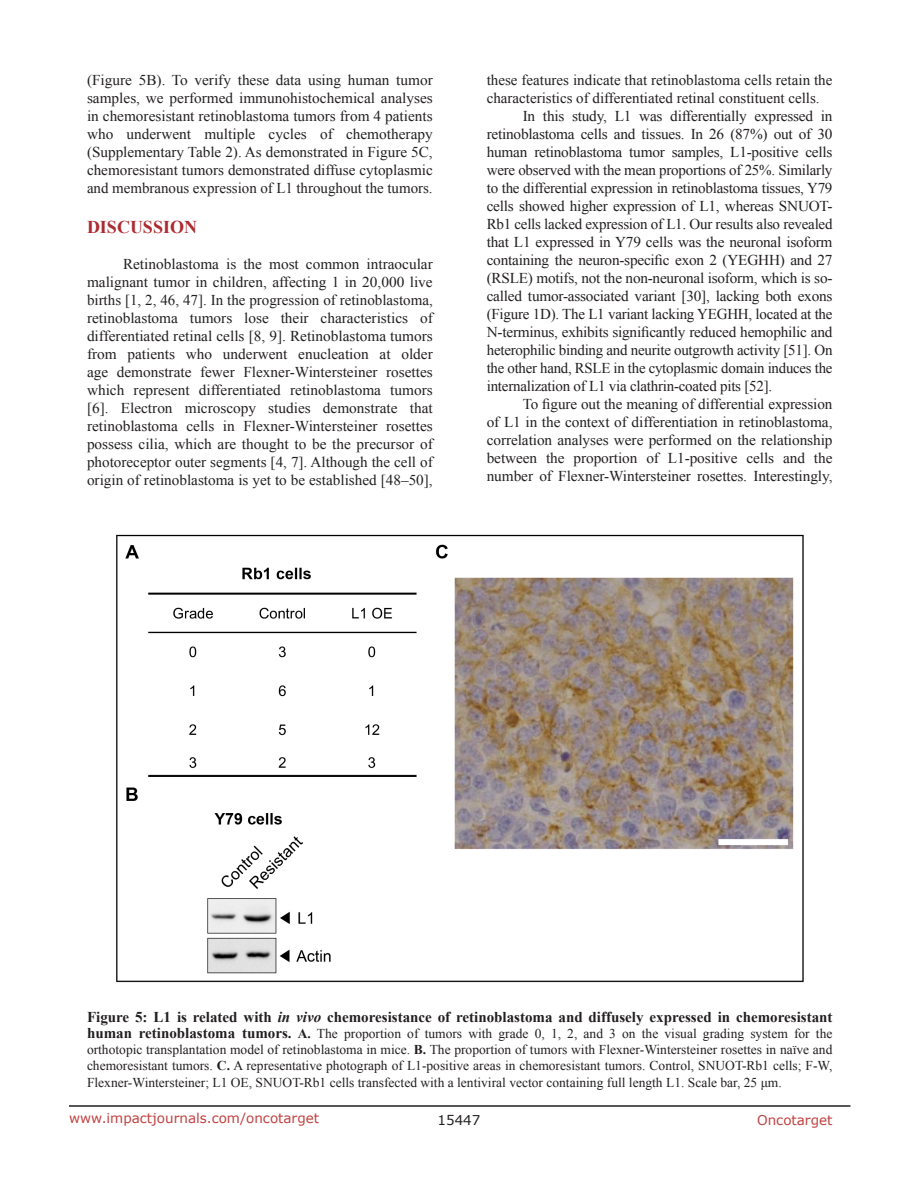
<style>
.page{position:relative;width:918px;height:1188px;background:#fff}
.page>*{position:absolute;margin:0;border:0;box-sizing:border-box;transform-origin:0 0}
.Heading{font:700 18px "Times New Roman";color:#ac2b31}
.BodyText{font:15px/18px "Times New Roman";color:#231f20;text-align:justify}
.figuretext{font:700 15px "Times New Roman";color:#231f20}
.figuretext-2{font:13.5px/16.2px "Times New Roman";color:#231f20;text-align:justify}
.t1{font:13.5px "Verdana";color:#c24141}
.t2{font:13.5px "Verdana";color:#231f20}
.s1{font-style:italic}
.s2{font-weight:700;font-size:15px}
.s3{font-weight:700}
</style>
<div class="page">
<hr style="left:69px;top:1105px;width:781px;height:2px;background:#231f20">
<img style="left:116px;top:534px;width:688px;height:449px">
<p class="BodyText" style="left:87px;top:71px;width:347px">(Figure 5B). To verify these data using human tumor samples, we performed immunohistochemical analyses in chemoresistant retinoblastoma tumors from 4 patients who underwent multiple cycles of chemotherapy (Supplementary Table 2). As demonstrated in Figure 5C, chemoresistant tumors demonstrated diffuse cytoplasmic and membranous expression of L1 throughout the tumors.</p>
<p class="Heading" style="left:87px;top:215px;width:112px">DISCUSSION</p>
<p class="BodyText" style="left:87px;top:255px;width:347px;text-indent:36px">Retinoblastoma is the most common intraocular malignant tumor in children, affecting 1 in 20,000 live births [1, 2, 46, 47]. In the progression of retinoblastoma, retinoblastoma tumors lose their characteristics of differentiated retinal cells [8, 9]. Retinoblastoma tumors from patients who underwent enucleation at older age demonstrate fewer Flexner-Wintersteiner rosettes which represent differentiated retinoblastoma tumors [6]. Electron microscopy studies demonstrate that retinoblastoma cells in Flexner-Wintersteiner rosettes possess cilia, which are thought to be the precursor of photoreceptor outer segments [4, 7]. Although the cell of origin of retinoblastoma is yet to be established [48–50],</p>
<p class="BodyText" style="left:487px;top:71px;width:347px">these features indicate that retinoblastoma cells retain the characteristics of differentiated retinal constituent cells.</p>
<p class="BodyText" style="left:487px;top:107px;width:347px;text-indent:36px">In this study, L1 was differentially expressed in retinoblastoma cells and tissues. In 26 (87%) out of 30 human retinoblastoma tumor samples, L1-positive cells were observed with the mean proportions of 25%. Similarly to the differential expression in retinoblastoma tissues, Y79 cells showed higher expression of L1, whereas SNUOT-Rb1 cells lacked expression of L1. Our results also revealed that L1 expressed in Y79 cells was the neuronal isoform containing the neuron-specific exon 2 (YEGHH) and 27 (RSLE) motifs, not the non-neuronal isoform, which is so&shy;called tumor-associated variant [30], lacking both exons (Figure 1D). The L1 variant lacking YEGHH, located at the N-terminus, exhibits significantly reduced hemophilic and heterophilic binding and neurite outgrowth activity [51]. On the other hand, RSLE in the cytoplasmic domain induces the internalization of L1 via clathrin-coated pits [52].</p>
<p class="BodyText" style="left:487px;top:395px;width:347px;text-indent:36px">To figure out the meaning of differential expression of L1 in the context of differentiation in retinoblastoma, correlation analyses were performed on the relationship between the proportion of L1-positive cells and the number of Flexner-Wintersteiner rosettes. Interestingly,</p>
<p class="figuretext" style="left:87px;top:1006px;width:747px">Figure 5: L1 is related with <span class="s1">in vivo</span> chemoresistance of retinoblastoma and diffusely expressed in chemoresistant</p>
<p class="figuretext-2" style="left:87px;top:1025px;width:747px"><span class="s2">human retinoblastoma tumors.</span> <span class="s3">A.</span> The proportion of tumors with grade 0, 1, 2, and 3 on the visual grading system for the orthotopic transplantation model of retinoblastoma in mice. <span class="s3">B.</span> The proportion of tumors with Flexner-Wintersteiner rosettes in naïve and chemoresistant tumors. <span class="s3">C.</span> A representative photograph of L1-positive areas in chemoresistant tumors. Control, SNUOT-Rb1 cells; F-W, Flexner-Wintersteiner; L1 OE, SNUOT-Rb1 cells transfected with a lentiviral vector containing full length L1. Scale bar, 25 μm.</p>
<p class="t1" style="left:69px;top:1109px;width:252px">www.impactjournals.com/oncotarget</p>
<p class="t2" style="left:438px;top:1111px;width:44px">15447</p>
<p class="t1" style="left:757px;top:1111px;width:77px">Oncotarget</p>
</div>
